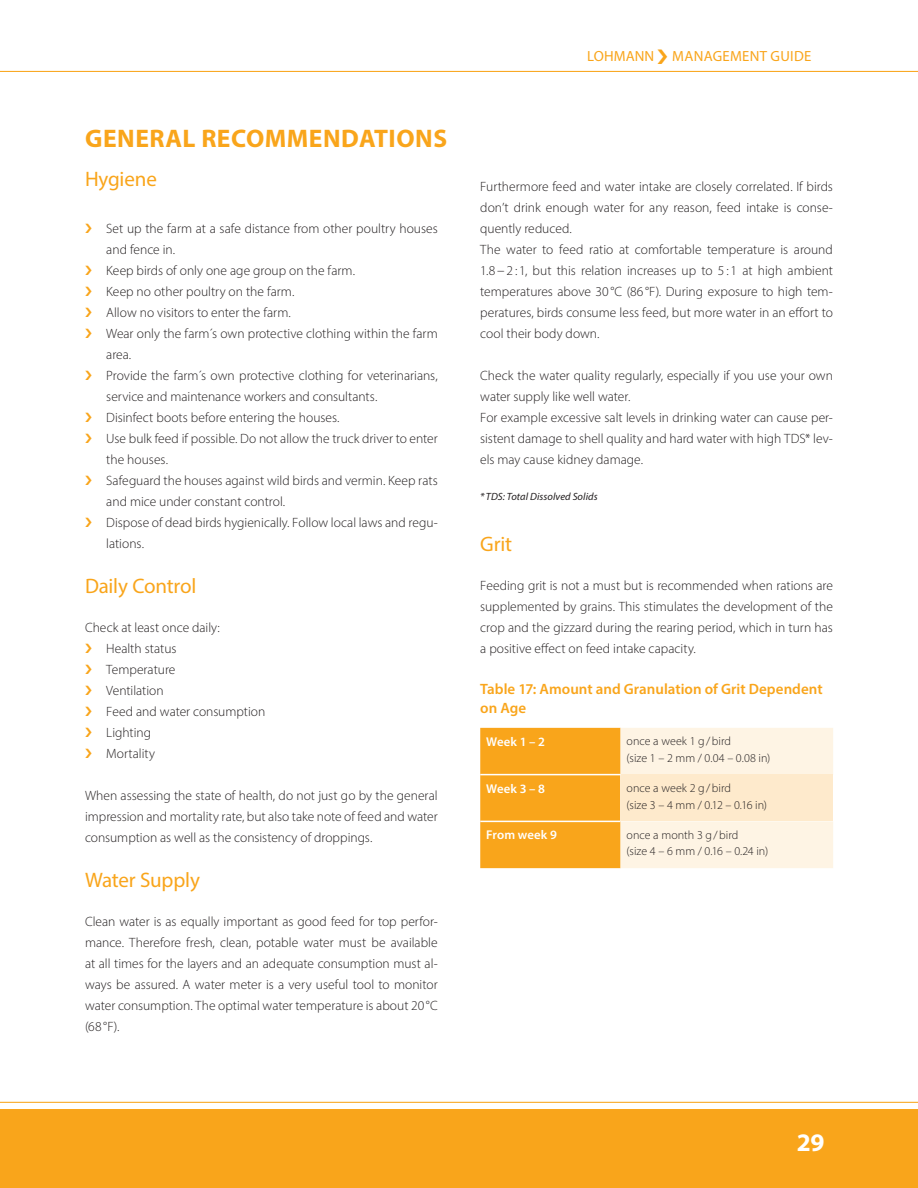
<style>
.page{position:relative;width:918px;height:1188px;background:#fff}
.page>*{position:absolute;margin:0;border:0;box-sizing:border-box;transform-origin:0 0}
.t1{font:700 25.5px "Myriad Pro";letter-spacing:.02em;color:#f9a51b}
.t2{font:700 25.35px "Myriad Pro";color:#fff}
.t3{font:21px "Myriad Pro";letter-spacing:-.01em;color:#f9a51b}
.t4{font:600 15px/19.5px "Myriad Pro";color:#f9a51b}
.t5{font:14.7px "Myriad Pro";letter-spacing:.015em;color:#f9a51b}
.t6{font:300 13.5px/21px "Myriad Pro";color:#231f20}
.t7{font:600 12.75px "Myriad Pro";letter-spacing:.01em;color:#fff}
.t8{font:300 12px/16.5px "Myriad Pro";color:#231f20}
.t9{font:italic 10.5px "Myriad Pro";letter-spacing:.01em;color:#231f20}
.s1{font-size:15px}
</style>
<div class="page">
<hr style="left:0;top:71px;width:918px;height:1px;background:#f9a51b">
<hr style="left:0;top:1102px;width:918px;height:1px;background:#f9a51b">
<div style="left:0;top:1110px;width:918px;height:78px;background:#f9a51b"></div>
<svg style="left:480px;top:728px;width:353px;height:140px;background:#fbcd82"></svg>
<div style="left:621px;top:775px;width:212px;height:46px;background:#feeacc"></div>
<hr style="left:480px;top:774px;width:141px;height:1px;background:#fff">
<hr style="left:480px;top:821px;width:141px;height:1px;background:#fff">
<h1 class="t1" style="left:85px;top:121px;width:363px">GENERAL RECOMMENDATIONS</h1>
<h3 class="t3" style="left:85px;top:166px;width:73px">Hygiene</h3>
<p class="t6" style="left:106px;top:218px;width:333px">Set up the farm at a safe distance from other poultry houses and fence in.<br>Keep birds of only one age group on the farm.<br>Keep no other poultry on the farm.<br>Allow no visitors to enter the farm.<br>Wear only the farm´s own protective clothing within the farm area.<br>Provide the farm´s own protective clothing for veterinarians, service and maintenance workers and consultants.<br>Disinfect boots before entering the houses.<br>Use bulk feed if possible. Do not allow the truck driver to enter the houses.<br>Safeguard the houses against wild birds and vermin. Keep rats and mice under constant control.<br>Dispose of dead birds hygienically. Follow local laws and regu&shy;lations.</p>
<h3 class="t3" style="left:85px;top:573px;width:113px">Daily Control</h3>
<p class="t6" style="left:106px;top:617px;width:161px;text-indent:-21px">Check at least once daily:<br>Health status<br>Temperature<br>Ventilation<br>Feed and water consumption<br>Lighting<br>Mortality</p>
<p class="t6" style="left:85px;top:785px;width:354px;text-align:justify">When assessing the state of health, do not just go by the general impression and mortality rate, but also take note of feed and water consumption as well as the consistency of droppings.</p>
<h3 class="t3" style="left:85px;top:867px;width:116px">Water Supply</h3>
<p class="t6" style="left:85px;top:911px;width:354px;text-align:justify">Clean water is as equally important as good feed for top perfor&shy;mance. Therefore fresh, clean, potable water must be available at all times for the layers and an adequate consumption must al&shy;ways be assured. A water meter is a very useful tool to monitor water consumption. The optimal water temperature is about 20 °C (68 °F).</p>
<p class="t5" style="left:587px;top:47px;width:226px">LOHMANN MANAGEMENT GUIDE</p>
<p class="t6" style="left:480px;top:176px;width:354px">Furthermore feed and water intake are closely correlated. If birds don’t drink enough water for any reason, feed intake is conse&shy;quently reduced.<br>The water to feed ratio at comfortable temperature is around 1.8<span class="s1">–</span>2 : 1, but this relation increases up to 5 : 1 at high ambient temperatures above 30 °C (86 °F). During exposure to high tem&shy;peratures, birds consume less feed, but more water in an effort to cool their body down.</p>
<p class="t6" style="left:480px;top:365px;width:354px">Check the water quality regularly, especially if you use your own water supply like well water.<br>For example excessive salt levels in drinking water can cause per&shy;sistent damage to shell quality and hard water with high TDS* lev&shy;els may cause kidney damage.</p>
<p class="t9" style="left:480px;top:490px;width:119px">* TDS: Total Dissolved Solids</p>
<h3 class="t3" style="left:480px;top:531px;width:33px">Grit</h3>
<p class="t6" style="left:480px;top:575px;width:354px;text-align:justify">Feeding grit is not a must but is recommended when rations are supplemented by grains. This stimulates the development of the crop and the gizzard during the rearing period, which in turn has a positive effect on feed intake capacity.</p>
<p class="t4" style="left:480px;top:679px;width:344px">Table 17: Amount and Granulation of Grit Dependent on Age</p>
<p class="t7" style="left:486px;top:734px;width:60px">Week 1 – 2</p>
<p class="t8" style="left:627px;top:733px;width:145px">once a week 1 g/bird<br>(size 1 – 2 mm / 0.04 – 0.08 in)</p>
<p class="t7" style="left:486px;top:780px;width:60px">Week 3 – 8</p>
<p class="t8" style="left:627px;top:780px;width:142px">once a week 2 g/bird<br>(size 3 – 4 mm / 0.12 – 0.16 in)</p>
<p class="t7" style="left:486px;top:827px;width:72px">From week 9</p>
<p class="t8" style="left:627px;top:827px;width:143px">once a month 3 g/bird<br>(size 4 – 6 mm / 0.16 – 0.24 in)</p>
<h2 class="t2" style="left:797px;top:1126px;width:29px">29</h2>
</div>
